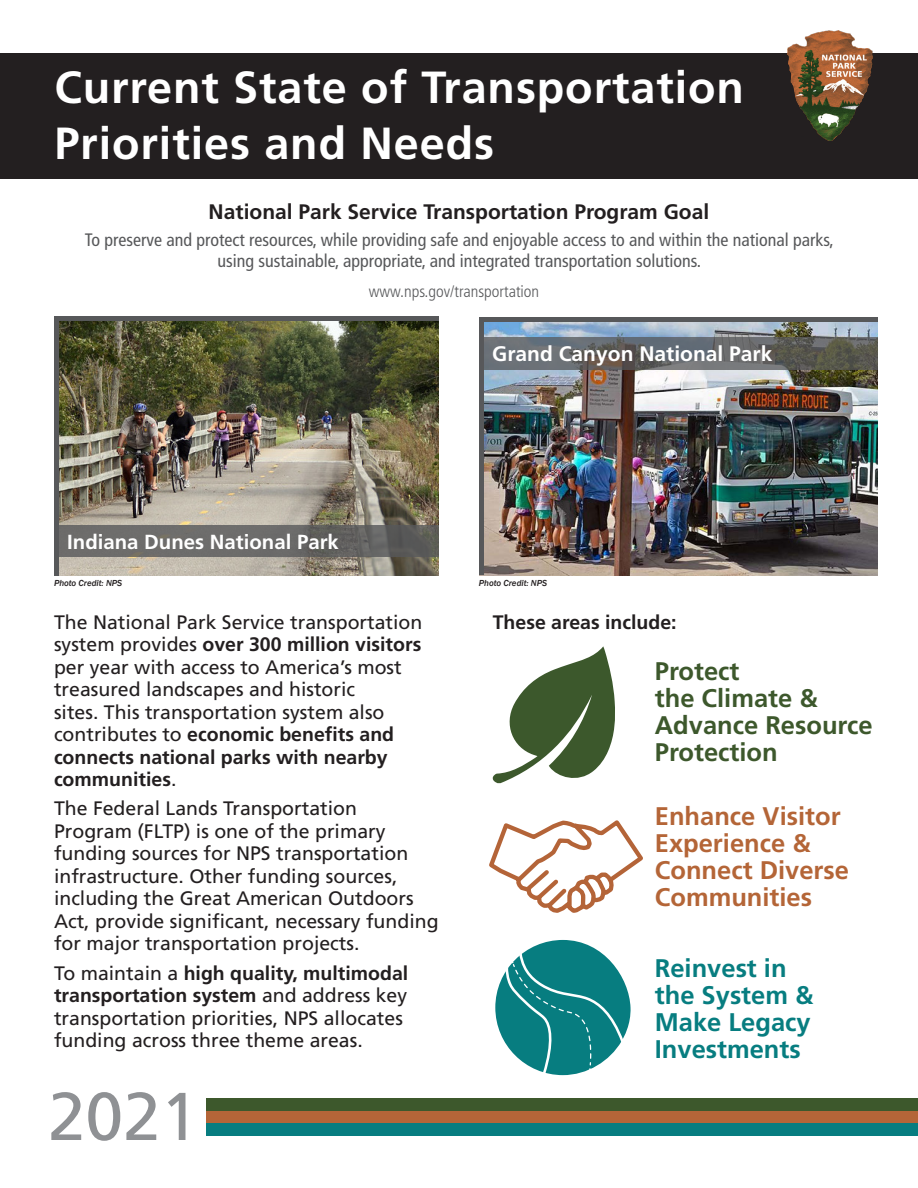
<style>
.page{position:relative;width:918px;height:1188px;background:#fff}
.page>*{position:absolute;margin:0;border:0;box-sizing:border-box;transform-origin:0 0}
.t1{font:67.5px "Frutiger LT Std";color:#8f9194}
.t2{font:700 45px/55.5px "Frutiger LT Std";letter-spacing:.02em;color:#fff}
.Theme_Area_Titles{font:700 25.5px/27px "Frutiger LT Std";color:#b46537}
.Theme_Area_Titles-2{font:700 25.5px/27px "Frutiger LT Std";color:#3d582c}
.Theme_Area_Titles-3{font:700 25.5px/27px "Frutiger LT Std";color:#077d80}
.Cover_Text{font:700 21px "Frutiger LT Std";color:#231f20}
.t3{font:700 21px "Frutiger LT Std";color:#fff}
.t4{font:700 20.4px "Frutiger LT Std";color:#fff}
.Cover_Text-2{font:19.5px/22.5px "Frutiger LT Std";color:#231f20}
.Cover_Text-3{font:700 19.5px "Frutiger LT Std";color:#231f20}
.Cover_Text-4{font:condensed 18px/21px "Frutiger LT Std";color:#57585a;text-align:center}
.t5{font:300 condensed 16.5px "Frutiger LT Std";color:#57585a}
.Cover_Text-5{font:italic 500 9px "Franklin Gothic";color:#231f20}
.s1{font-weight:700}
</style>
<div class="page">
<div style="left:0;top:53px;width:918px;height:126px;background:#231f20"></div>
<img style="left:787px;top:30px;width:85px;height:111px">
<div style="left:206px;top:1110px;width:712px;height:13px;background:#b46538"></div>
<div style="left:206px;top:1123px;width:712px;height:13px;background:#077d80"></div>
<div style="left:206px;top:1098px;width:712px;height:13px;background:#3d582c"></div>
<img style="left:58px;top:321px;width:381px;height:254px">
<img style="left:483px;top:321px;width:395px;height:254px">
<div style="left:54px;top:525px;width:385px;height:32px;background:linear-gradient(to right,#727170,#5e5e5c)"></div>
<svg style="left:483px;top:337px;width:395px;height:33px;background:#636566"></svg>
<hr style="left:54px;top:317px;width:385px;height:4px;background:#57585a">
<hr style="left:54px;top:317px;width:4px;height:258px;background:#57585a">
<hr style="left:479px;top:317px;width:399px;height:4px;background:#57585a">
<hr style="left:479px;top:317px;width:4px;height:258px;background:#57585a">
<svg style="left:492px;top:646px;width:123px;height:138px"></svg>
<svg style="left:489px;top:820px;width:154px;height:93px"></svg>
<svg style="left:495px;top:939px;width:136px;height:137px"></svg>
<p class="t2" style="left:54px;top:60px;width:691px">Current State of Transportation<br>Priorities and Needs</p>
<p class="Cover_Text" style="left:209px;top:199px;width:502px">National Park Service Transportation Program Goal</p>
<p class="Cover_Text-4" style="left:85px;top:230px;width:750px">To preserve and protect resources, while providing safe and enjoyable access to and within the national parks, using sustainable, appropriate, and integrated transportation solutions.</p>
<p class="t5" style="left:369px;top:282px;width:172px">www.nps.gov/transportation</p>
<p class="t4" style="left:67px;top:530px;width:273px">Indiana Dunes National Park</p>
<p class="t3" style="left:492px;top:341px;width:282px">Grand Canyon National Park</p>
<p class="Cover_Text-5" style="left:54px;top:578px;width:70px">Photo Credit: NPS</p>
<p class="Cover_Text-5" style="left:479px;top:578px;width:70px">Photo Credit: NPS</p>
<p class="Cover_Text-2" style="left:54px;top:611px;width:370px">The National Park Service transportation</p>
<p class="Cover_Text-3" style="left:493px;top:610px;width:185px">These areas include:</p>
<p class="Cover_Text-2" style="left:54px;top:633px;width:369px">system provides <span class="s1">over 300 million visitors </span>per year with access to America’s most treasured landscapes and historic<br>sites. This transportation system also contributes to <span class="s1">economic benefits and connects national parks with nearby communities</span>.</p>
<p class="Cover_Text-2" style="left:54px;top:797px;width:386px">The Federal Lands Transportation Program (FLTP) is one of the primary funding sources for NPS transportation infrastructure. Other funding sources, including the Great American Outdoors Act, provide significant, necessary funding for major transportation projects.</p>
<p class="Cover_Text-2" style="left:54px;top:962px;width:356px">To maintain a <span class="s1">high quality, multimodal transportation system</span> and address key transportation priorities, NPS allocates funding across three theme areas.</p>
<p class="Theme_Area_Titles-2" style="left:655px;top:657px;width:219px">Protect<br>the Climate &amp;<br>Advance Resource<br>Protection</p>
<p class="Theme_Area_Titles" style="left:655px;top:803px;width:196px">Enhance Visitor<br>Experience &amp;<br>Connect Diverse<br>Communities</p>
<p class="Theme_Area_Titles-3" style="left:655px;top:954px;width:160px">Reinvest in the System &amp;<br>Make Legacy<br>Investments</p>
<h1 class="t1" style="left:48px;top:1077px;width:152px">2021</h1>
</div>
